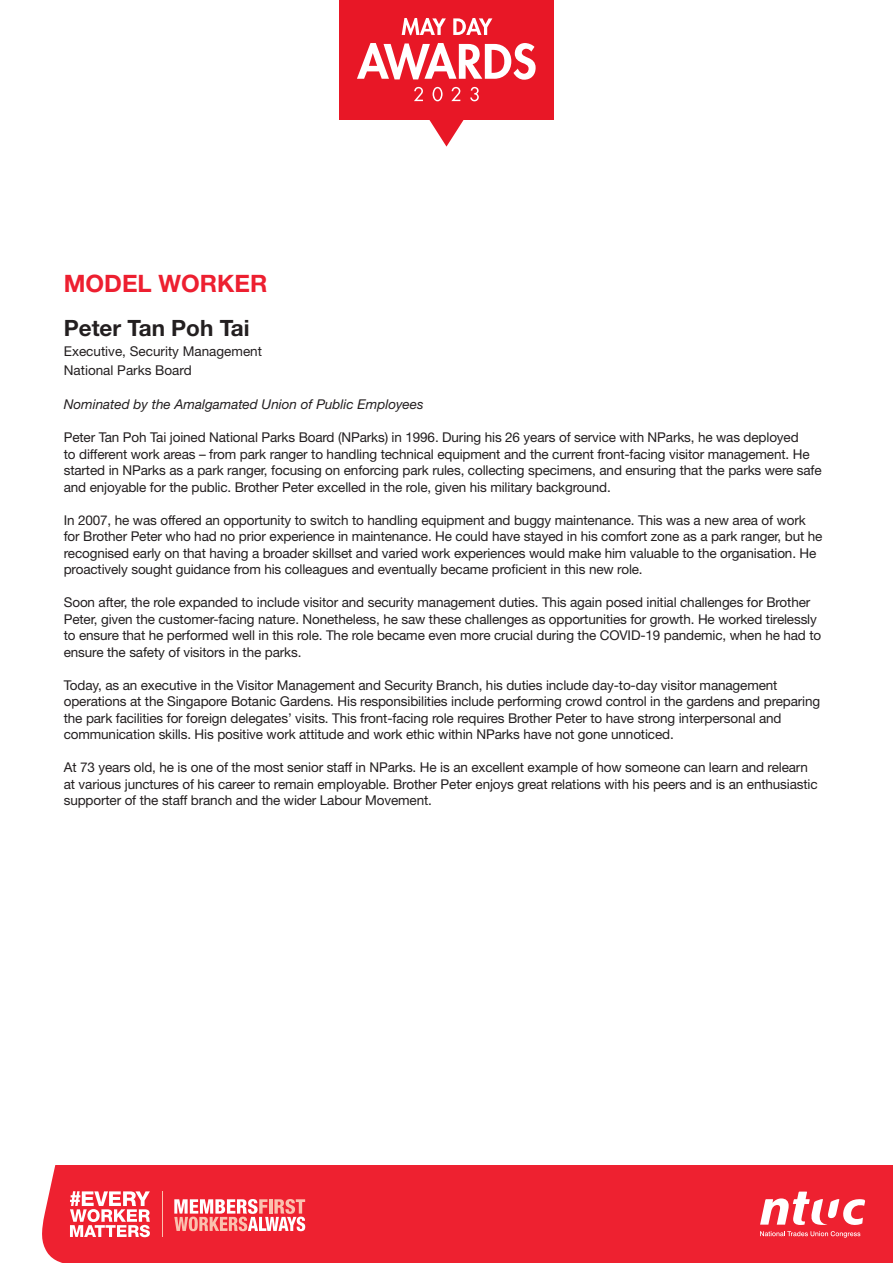
<style>
.page{position:relative;width:893px;height:1263px;background:#fff}
.page>*{position:absolute;margin:0;border:0;box-sizing:border-box;transform-origin:0 0}
.Awards_Title{font:700 24px "Helvetica Neue LT Std";color:#ed1f30}
.Name_of_Awardee{font:700 22.5px "Helvetica Neue LT Std";color:#231f20}
.Body_Text{font:13.5px/16.5px "Helvetica Neue LT Std";letter-spacing:-.01em;color:#231f20}
.Nominated_by{font:italic 13.5px "Helvetica Neue LT Std";color:#231f20}
.Designation{font:13.5px "Helvetica Neue LT Std";color:#231f20}
</style>
<div class="page">
<div style="left:42px;top:1166px;width:850px;height:97px;background:#ee2130"></div>
<svg style="left:760px;top:1231px;width:100px;height:6px"></svg>
<svg style="left:760px;top:1191px;width:105px;height:34px"></svg>
<hr style="left:162px;top:1191px;width:1px;height:46px;background:#fbc0ae">
<svg style="left:174px;top:1199px;width:131px;height:32px"></svg>
<svg style="left:70px;top:1191px;width:80px;height:46px"></svg>
<div style="left:339px;top:0;width:215px;height:119px;background:#e81726"></div>
<svg style="left:429px;top:119px;width:35px;height:28px"></svg>
<svg style="left:402px;top:18px;width:44px;height:17px"></svg>
<svg style="left:453px;top:18px;width:39px;height:17px"></svg>
<svg style="left:414px;top:87px;width:9px;height:14px"></svg>
<svg style="left:433px;top:87px;width:10px;height:14px"></svg>
<svg style="left:451px;top:87px;width:9px;height:14px"></svg>
<svg style="left:470px;top:87px;width:9px;height:14px"></svg>
<svg style="left:357px;top:43px;width:179px;height:37px"></svg>
<p class="Awards_Title" style="left:64px;top:269px;width:205px">MODEL WORKER</p>
<p class="Name_of_Awardee" style="left:64px;top:314px;width:187px">Peter Tan Poh Tai</p>
<p class="Designation" style="left:64px;top:343px;width:200px">Executive, Security Management</p>
<p class="Designation" style="left:64px;top:362px;width:130px">National Parks Board</p>
<p class="Nominated_by" style="left:64px;top:396px;width:361px">Nominated by the Amalgamated Union of Public Employees</p>
<p class="Body_Text" style="left:64px;top:429px;width:759px">Peter Tan Poh Tai joined National Parks Board (NParks) in 1996. During his 26 years of service with NParks, he was deployed<br>to different work areas – from park ranger to handling technical equipment and the current front-facing visitor management. He started in NParks as a park ranger, focusing on enforcing park rules, collecting specimens, and ensuring that the parks were safe and enjoyable for the public. Brother Peter excelled in the role, given his military background.</p>
<p class="Body_Text" style="left:64px;top:511px;width:760px">In 2007, he was offered an opportunity to switch to handling equipment and buggy maintenance. This was a new area of work for Brother Peter who had no prior experience in maintenance. He could have stayed in his comfort zone as a park ranger, but he recognised early on that having a broader skillset and varied work experiences would make him valuable to the organisation. He proactively sought guidance from his colleagues and eventually became proficient in this new role.</p>
<p class="Body_Text" style="left:64px;top:594px;width:759px">Soon after, the role expanded to include visitor and security management duties. This again posed initial challenges for Brother Peter, given the customer-facing nature. Nonetheless, he saw these challenges as opportunities for growth. He worked tirelessly to ensure that he performed well in this role. The role became even more crucial during the COVID-19 pandemic, when he had to ensure the safety of visitors in the parks.</p>
<p class="Body_Text" style="left:64px;top:676px;width:758px">Today, as an executive in the Visitor Management and Security Branch, his duties include day-to-day visitor management operations at the Singapore Botanic Gardens. His responsibilities include performing crowd control in the gardens and preparing the park facilities for foreign delegates’ visits. This front-facing role requires Brother Peter to have strong interpersonal and communication skills. His positive work attitude and work ethic within NParks have not gone unnoticed.</p>
<p class="Body_Text" style="left:64px;top:759px;width:755px">At 73 years old, he is one of the most senior staff in NParks. He is an excellent example of how someone can learn and relearn at various junctures of his career to remain employable. Brother Peter enjoys great relations with his peers and is an enthusiastic supporter of the staff branch and the wider Labour Movement.</p>
</div>
